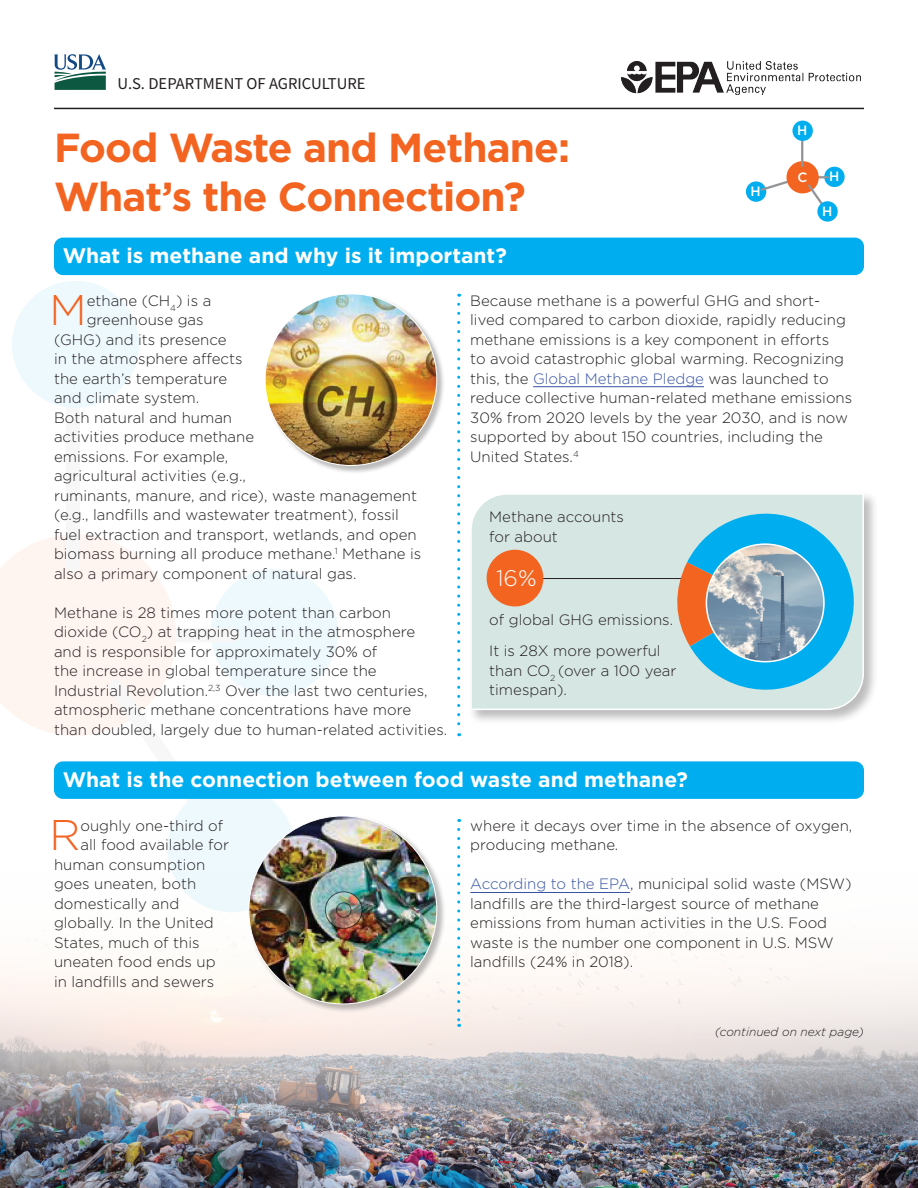
<style>
.page{position:relative;width:918px;height:1188px;background:#fff}
.page>*{position:absolute;margin:0;border:0;box-sizing:border-box;transform-origin:0 0}
.Body{font:300 42.9px "Gotham";color:#f36421}
._1_Head{font:700 40.5px/48.6px "Gotham";letter-spacing:-.02em;color:#f36421}
.t1{font:300 22.5px "Gotham";color:#fff}
._2_Heads{font:700 21px "Gotham";color:#fff}
.t2{font:16.5px "Source Sans Variable";color:#231f20}
.Body-2{font:300 15px/19.5px "Gotham";color:#231f20}
.Body-3{font:500 13.5px "Gotham";color:#fff}
.Body-4{font:italic 300 12px "Gotham";color:#231f20}
.s1{color:#3853a3}
</style>
<div class="page">
<img style="left:0;top:828px;width:918px;height:360px">
<div style="left:211px;top:569px;width:127px;height:127px;background:#eef9fd;border-radius:50%"></div>
<div style="left:66px;top:356px;width:14px;height:209px;background:#f7f7f8"></div>
<svg style="left:0;top:535px;width:240px;height:325px"></svg>
<div style="left:12px;top:281px;width:127px;height:127px;background:#eef9fd;border-radius:50%"></div>
<div style="left:168px;top:785px;width:127px;height:127px;background:#eef9fd;border-radius:50%"></div>
<div style="left:54px;top:238px;width:810px;height:37px;background:#00aeef;border-radius:9px"></div>
<div style="left:54px;top:761px;width:810px;height:38px;background:#00aeef;border-radius:9px"></div>
<svg style="left:54px;top:54px;width:52px;height:36px"></svg>
<img style="left:621px;top:62px;width:240px;height:33px">
<div style="left:265px;top:294px;width:180px;height:180px;background:#231f20;opacity:.3"></div>
<img style="left:265px;top:294px;width:172px;height:172px">
<div style="left:468px;top:491px;width:410px;height:233px;background:#231f20;opacity:.3"></div>
<svg style="left:470px;top:492px;width:395px;height:219px"></svg>
<hr style="left:470px;top:892px;width:160px;height:1px;background:#3853a3">
<div style="left:824px;top:167px;width:21px;height:20px;background:#00aeef;border-radius:50%"></div>
<div style="left:746px;top:181px;width:20px;height:21px;background:#00aeef;border-radius:50%"></div>
<svg style="left:759px;top:181px;width:39px;height:12px"></svg>
<div style="left:786px;top:161px;width:33px;height:32px;background:#f36421;border-radius:50%"></div>
<hr style="left:801px;top:133px;width:2px;height:33px;background:#939598">
<svg style="left:806px;top:176px;width:23px;height:29px"></svg>
<div style="left:792px;top:121px;width:21px;height:20px;background:#00aeef;border-radius:50%"></div>
<div style="left:817px;top:201px;width:21px;height:21px;background:#00aeef;border-radius:50%"></div>
<hr style="left:533px;top:386px;width:171px;height:1px;background:#3853a3">
<svg style="left:457px;top:304px;width:3px;height:432px"></svg>
<svg style="left:457px;top:829px;width:3px;height:198px"></svg>
<div style="left:248px;top:816px;width:198px;height:197px;background:#231f20;opacity:.3"></div>
<img style="left:249px;top:816px;width:188px;height:188px;border-radius:94px">
<hr style="left:536px;top:578px;width:154px;height:1px;background:#231f20">
<div style="left:487px;top:550px;width:56px;height:56px;background:#f36421;border-radius:50%"></div>
<div style="left:487px;top:550px;width:56px;height:56px;border:1px solid #f36421;border-radius:50%"></div>
<svg style="left:673px;top:506px;width:187px;height:194px"></svg>
<img style="left:706px;top:544px;width:118px;height:118px;border-radius:59px">
<div style="left:706px;top:543px;width:119px;height:119px;border:2px solid #fff;border-radius:50%"></div>
<hr style="left:54px;top:108px;width:810px;height:1px;background:#231f20">
<p class="t2" style="left:118px;top:74px;width:250px">U.S. DEPARTMENT OF AGRICULTURE</p>
<p class="_1_Head" style="left:54px;top:123px;width:518px">Food Waste and Methane:<br>What’s the Connection?</p>
<p class="_2_Heads" style="left:63px;top:242px;width:446px">What is methane and why is it important?</p>
<p class="Body-3" style="left:750px;top:183px;width:12px">H</p>
<p class="Body-3" style="left:797px;top:122px;width:12px">H</p>
<p class="Body-3" style="left:797px;top:168px;width:11px">C</p>
<p class="Body-3" style="left:829px;top:168px;width:12px">H</p>
<p class="Body-3" style="left:822px;top:202px;width:12px">H</p>
<p class="Body-2" style="left:470px;top:290px;width:384px">Because methane is a powerful GHG and short&shy;lived compared to carbon dioxide, rapidly reducing methane emissions is a key component in efforts<br>to avoid catastrophic global warming. Recognizing this, the <span class="s1">Global Methane Pledge</span> was launched to reduce collective human-related methane emissions 30% from 2020 levels by the year 2030, and is now supported by about 150 countries, including the United States.<sup>4</sup></p>
<p class="Body" style="left:50px;top:283px;width:39px">M</p>
<p class="Body-2" style="left:87px;top:290px;width:126px">ethane (CH<sub>4</sub>) is a</p>
<p class="Body-2" style="left:87px;top:310px;width:118px">greenhouse gas</p>
<p class="Body-2" style="left:54px;top:329px;width:174px">(GHG) and its presence</p>
<p class="Body-2" style="left:54px;top:349px;width:190px">in the atmosphere affects</p>
<p class="Body-2" style="left:54px;top:368px;width:175px">the earth’s temperature</p>
<p class="Body-2" style="left:54px;top:388px;width:147px">and climate system.</p>
<p class="Body-2" style="left:54px;top:407px;width:180px">Both natural and human</p>
<p class="Body-2" style="left:54px;top:427px;width:202px">activities produce methane</p>
<p class="Body-2" style="left:54px;top:446px;width:176px">emissions. For example,</p>
<p class="Body-2" style="left:54px;top:466px;width:193px">agricultural activities (e.g.,</p>
<p class="Body-2" style="left:54px;top:485px;width:365px">ruminants, manure, and rice), waste management</p>
<p class="Body-2" style="left:54px;top:505px;width:346px">(e.g., landfills and wastewater treatment), fossil</p>
<p class="Body-2" style="left:54px;top:524px;width:364px">fuel extraction and transport, wetlands, and open</p>
<p class="Body-2" style="left:54px;top:544px;width:369px">biomass burning all produce methane.<sup>1</sup> Methane is</p>
<p class="Body-2" style="left:54px;top:563px;width:304px">also a primary component of natural gas.</p>
<p class="Body-2" style="left:54px;top:602px;width:395px">Methane is 28 times more potent than carbon dioxide (CO<sub>2</sub>) at trapping heat in the atmosphere<br>and is responsible for approximately 30% of<br>the increase in global temperature since the Industrial Revolution.<sup>2,3</sup> Over the last two centuries, atmospheric methane concentrations have more than doubled, largely due to human-related activities.</p>
<p class="Body-2" style="left:489px;top:609px;width:185px">of global GHG emissions.</p>
<p class="Body-2" style="left:489px;top:507px;width:136px">Methane accounts for about</p>
<p class="t1" style="left:496px;top:563px;width:42px">16%</p>
<p class="Body-2" style="left:489px;top:641px;width:189px">It is 28X more powerful than CO<sub>2</sub> (over a 100 year timespan).</p>
<p class="_2_Heads" style="left:63px;top:766px;width:627px">What is the connection between food waste and methane?</p>
<p class="Body" style="left:50px;top:808px;width:32px">R</p>
<p class="Body-2" style="left:81px;top:816px;width:144px">oughly one-third of</p>
<p class="Body-2" style="left:81px;top:835px;width:150px">all food available for</p>
<p class="Body-2" style="left:54px;top:855px;width:153px">human consumption</p>
<p class="Body-2" style="left:54px;top:874px;width:144px">goes uneaten, both</p>
<p class="Body-2" style="left:54px;top:894px;width:127px">domestically and</p>
<p class="Body-2" style="left:54px;top:913px;width:161px">globally. In the United</p>
<p class="Body-2" style="left:54px;top:933px;width:147px">States, much of this</p>
<p class="Body-2" style="left:54px;top:952px;width:163px">uneaten food ends up</p>
<p class="Body-2" style="left:54px;top:972px;width:162px">in landfills and sewers</p>
<p class="Body-2" style="left:470px;top:816px;width:384px">where it decays over time in the absence of oxygen, producing methane.</p>
<p class="Body-2" style="left:470px;top:874px;width:383px"><span class="s1">According to the EPA</span>, municipal solid waste (MSW) landfills are the third-largest source of methane emissions from human activities in the U.S. Food waste is the number one component in U.S. MSW landfills (24% in 2018).</p>
<p class="Body-4" style="left:715px;top:1025px;width:151px">(continued on next page)</p>
</div>
